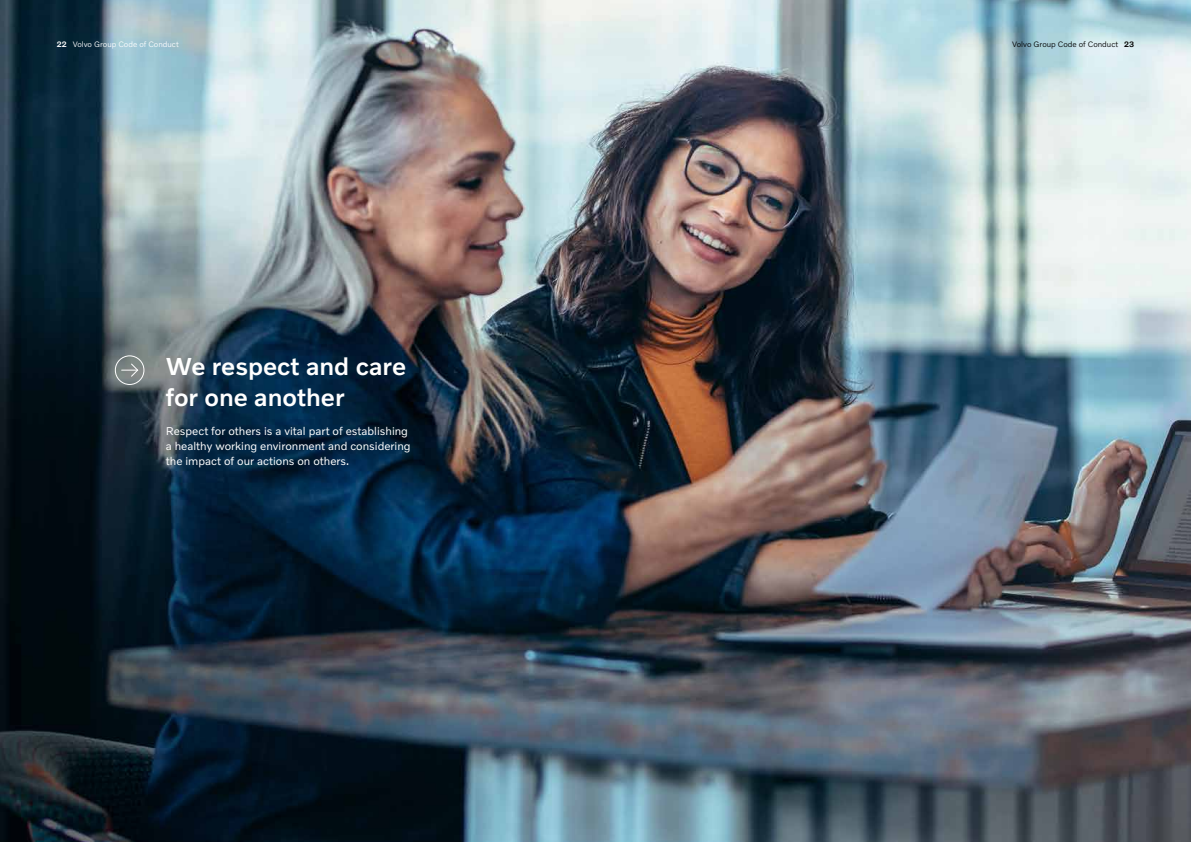
<style>
.page{position:relative;width:1191px;height:842px;background:#fff}
.page>*{position:absolute;margin:0;border:0;box-sizing:border-box;transform-origin:0 0}
.t1{font:500 25px/31px "Volvo Novum";color:#fff}
.t2{font:11.5px/15px "Volvo Novum";color:#fff}
.t3{font:300 8px "Volvo Novum";color:#fff}
.t4{font:300 8px "Volvo Novum";color:#000}
.s1{font-weight:500}
</style>
<div class="page">
<img style="left:0;top:0;width:1191px;height:842px">
<svg style="left:122px;top:363px;width:17px;height:14px"></svg>
<div style="left:115px;top:355px;width:29px;height:30px;border:1px solid #fff;border-radius:50%"></div>
<p class="t3" style="left:57px;top:39px;width:124px"><span class="s1">22</span> Volvo Group Code of Conduct</p>
<p class="t4" style="left:1012px;top:39px;width:124px">Volvo Group Code of Conduct <span class="s1">23</span></p>
<h1 class="t1" style="left:166px;top:350px;width:242px">We respect and care for one another</h1>
<p class="t2" style="left:166px;top:423px;width:246px">Respect for others is a vital part of establishing a healthy working environment and considering the impact of our actions on others.</p>
</div>
